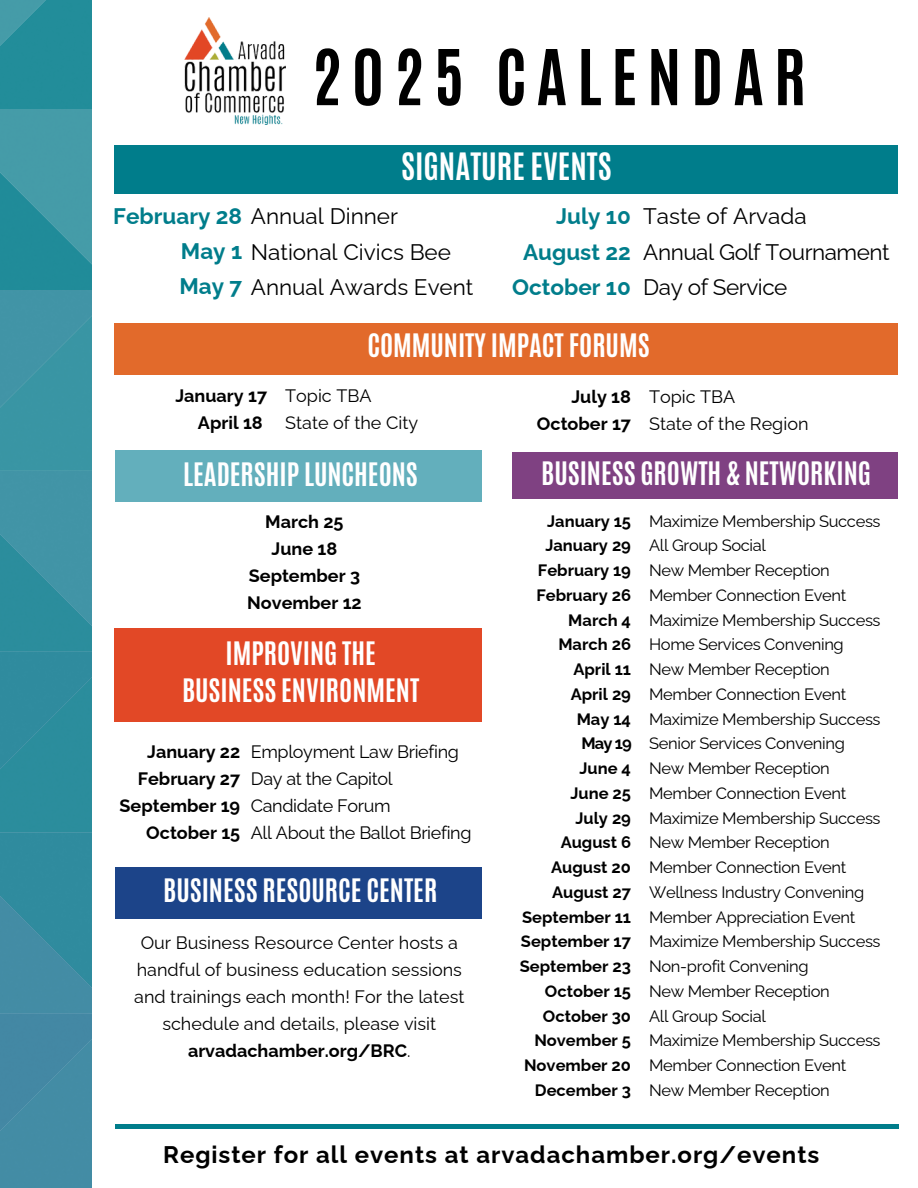
<style>
.page{position:relative;width:918px;height:1188px;background:#fff}
.page>*{position:absolute;margin:0;border:0;box-sizing:border-box;transform-origin:0 0}
.t1{font:700 65.4px "Antonio";letter-spacing:.15em;color:#000}
.t2{font:700 31.5px "Antonio";color:#fff}
.t3{font:700 27px/37.2px "Antonio";color:#fff;text-align:center}
.t4{font:700 24px "Raleway";letter-spacing:.04em;color:#000}
.t5{font:22.5px/35.7px "Raleway";color:#000}
.t6{font:22.5px "Raleway";letter-spacing:-.02em;color:#000}
.t7{font:700 22.5px "Raleway";color:#007d8b}
.t8{font:18px/27px "Raleway";color:#000;text-align:center}
.t9{font:700 18px/27px "Raleway";color:#000;text-align:right}
.t10{font:18px "Raleway";letter-spacing:-.02em;color:#000}
.t11{font:16.5px "Raleway";letter-spacing:-.02em;color:#000}
.t12{font:700 16.5px/24.8px "Raleway";color:#000;text-align:right}
.s1{font-weight:700;color:#007d8b}
.s2{font-weight:700}
</style>
<div class="page">
<img style="left:0;top:0;width:91px;height:1188px">
<img style="left:184px;top:17px;width:101px;height:107px">
<div style="left:114px;top:145px;width:784px;height:49px;background:#007d8b"></div>
<div style="left:512px;top:452px;width:386px;height:47px;background:#7f4182"></div>
<div style="left:114px;top:323px;width:784px;height:51px;background:#e26a2b"></div>
<div style="left:116px;top:451px;width:366px;height:51px;background:#63afbc"></div>
<hr style="left:115px;top:1125px;width:784px;height:3px;background:#007d8b">
<div style="left:115px;top:628px;width:367px;height:94px;background:#e24826"></div>
<div style="left:116px;top:867px;width:366px;height:51px;background:#1c4489"></div>
<p class="t1" style="left:312px;top:30px;width:496px">2025 CALENDAR</p>
<h2 class="t2" style="left:401px;top:144px;width:212px">SIGNATURE EVENTS</h2>
<h4 class="t5" style="left:179px;top:198px;width:296px;text-indent:-66px"><span class="s1">February 28</span> Annual Dinner<br><span class="s1">May 1</span> National Civics Bee<br><span class="s1">May 7</span> Annual Awards Event</h4>
<p class="t5" style="left:643px;top:198px;width:165px">Taste of Arvada</p>
<p class="t6" style="left:643px;top:238px;width:248px">Annual Golf Tournament</p>
<p class="t6" style="left:643px;top:274px;width:146px">Day of Service</p>
<p class="t3" style="left:367px;top:327px;width:284px">COMMUNITY IMPACT FORUMS</p>
<p class="t7" style="left:556px;top:203px;width:76px">July 10</p>
<p class="t7" style="left:523px;top:238px;width:109px">August 22</p>
<p class="t7" style="left:512px;top:274px;width:120px">October 10</p>
<p class="t9" style="left:175px;top:382px;width:93px">January 17<br>April 18</p>
<p class="t8" style="left:285px;top:382px;width:88px">Topic TBA</p>
<p class="t8" style="left:285px;top:409px;width:134px">State of the City</p>
<p class="t3" style="left:183px;top:456px;width:236px">LEADERSHIP LUNCHEONS</p>
<p class="t9" style="left:247px;top:508px;width:116px;text-align:center">March 25<br>June 18<br>September 3<br>November 12</p>
<p class="t3" style="left:182px;top:635px;width:239px">IMPROVING THE<br>BUSINESS ENVIRONMENT</p>
<p class="t9" style="left:120px;top:738px;width:122px">January 22<br>February 27<br>September 19<br>October 15</p>
<p class="t10" style="left:251px;top:741px;width:210px">Employment Law Briefing</p>
<p class="t10" style="left:251px;top:768px;width:143px">Day at the Capitol</p>
<p class="t10" style="left:251px;top:795px;width:141px">Candidate Forum</p>
<p class="t10" style="left:251px;top:822px;width:222px">All About the Ballot Briefing</p>
<p class="t3" style="left:163px;top:872px;width:276px">BUSINESS RESOURCE CENTER</p>
<p class="t8" style="left:134px;top:929px;width:332px">Our Business Resource Center hosts a handful of business education sessions and trainings each month! For the latest schedule and details, please visit <span class="s2">arvadachamber.org/BRC</span>.</p>
<p class="t9" style="left:537px;top:383px;width:96px">July 18<br>October 17</p>
<p class="t8" style="left:649px;top:383px;width:88px">Topic TBA</p>
<p class="t8" style="left:649px;top:410px;width:161px">State of the Region</p>
<p class="t3" style="left:541px;top:455px;width:331px">BUSINESS GROWTH &amp; NETWORKING</p>
<h4 class="t12" style="left:520px;top:509px;width:113px">January 15<br>January 29<br>February 19<br>February 26<br>March 4<br>March 26<br>April 11<br>April 29<br>May 14<br>May 19<br>June 4<br>June 25<br>July 29<br>August 6<br>August 20<br>August 27<br>September 11<br>September 17<br>September 23<br>October 15<br>October 30<br>November 5<br>November 20<br>December 3</h4>
<h4 class="t11" style="left:649px;top:511px;width:233px">Maximize Membership Success</h4>
<h4 class="t11" style="left:649px;top:536px;width:118px">All Group Social</h4>
<h5 class="t11" style="left:649px;top:561px;width:182px">New Member Reception</h5>
<h5 class="t11" style="left:649px;top:585px;width:199px">Member Connection Event</h5>
<h5 class="t11" style="left:649px;top:610px;width:233px">Maximize Membership Success</h5>
<h3 class="t11" style="left:649px;top:635px;width:196px">Home Services Convening</h3>
<h6 class="t11" style="left:649px;top:660px;width:182px">New Member Reception</h6>
<p class="t11" style="left:649px;top:684px;width:199px">Member Connection Event</p>
<p class="t11" style="left:649px;top:709px;width:233px">Maximize Membership Success</p>
<h6 class="t11" style="left:649px;top:734px;width:197px">Senior Services Convening</h6>
<p class="t11" style="left:649px;top:759px;width:182px">New Member Reception</p>
<p class="t11" style="left:649px;top:783px;width:199px">Member Connection Event</p>
<h3 class="t11" style="left:649px;top:808px;width:233px">Maximize Membership Success</h3>
<h6 class="t11" style="left:649px;top:833px;width:182px">New Member Reception</h6>
<h3 class="t11" style="left:649px;top:858px;width:199px">Member Connection Event</h3>
<h6 class="t11" style="left:649px;top:882px;width:217px">Wellness Industry Convening</h6>
<p class="t11" style="left:649px;top:907px;width:208px">Member Appreciation Event</p>
<p class="t11" style="left:649px;top:932px;width:233px">Maximize Membership Success</p>
<p class="t11" style="left:649px;top:957px;width:161px">Non-profit Convening</p>
<p class="t11" style="left:649px;top:981px;width:182px">New Member Reception</p>
<h3 class="t11" style="left:649px;top:1006px;width:118px">All Group Social</h3>
<p class="t11" style="left:649px;top:1031px;width:233px">Maximize Membership Success</p>
<h3 class="t11" style="left:649px;top:1056px;width:199px">Member Connection Event</h3>
<h6 class="t11" style="left:649px;top:1080px;width:182px">New Member Reception</h6>
<h1 class="t4" style="left:163px;top:1140px;width:658px">Register for all events at arvadachamber.org/events</h1>
</div>
